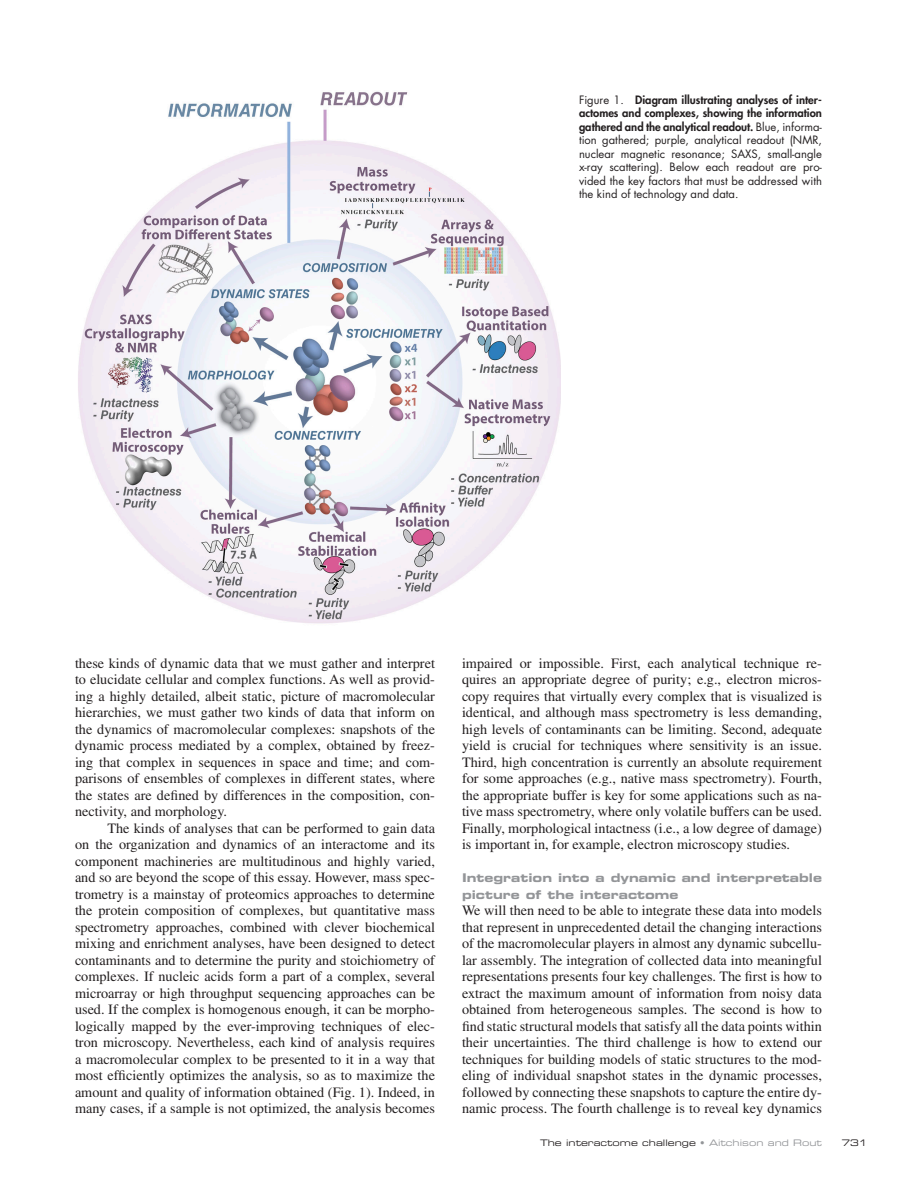
<style>
.page{position:relative;width:918px;height:1188px;background:#fff}
.page>*{position:absolute;margin:0;border:0;box-sizing:border-box;transform-origin:0 0}
.Para_Text{font:14.25px/16.5px "Times LT Std";color:#231f20;text-align:justify}
.Flush_Left{font:14.25px/16.5px "Times LT Std";color:#231f20;text-align:justify}
.S2{font:12px/16.5px "Eurostile LT Std Bold Ex 2";color:#939598}
.fig_p{font:11.25px/13.5px "Futura Std";color:#231f20;text-align:justify}
.newRFR{font:9px "Eurostile LT Std Ex 2";color:#231f20}
.pageFolio{font:9px "Eurostile LT Std Ex 2";color:#231f20}
.s1{font-weight:800}
.s2{color:#939598}
</style>
<div class="page">
<img style="left:78px;top:91px;width:483px;height:533px">
<p class="fig_p" style="left:579px;top:93px;width:245px">Figure 1. <span class="s1">Diagram illustrating analyses of inter&shy;actomes and complexes, showing the information gathered and the analytical readout.</span> Blue, informa&shy;tion gathered; purple, analytical readout (NMR, nuclear magnetic resonance; SAXS, small-angle x-ray scattering). Below each readout are pro&shy;vided the key factors that must be addressed with the kind of technology and data.</p>
<p class="Flush_Left" style="left:75px;top:654px;width:362px">these kinds of dynamic data that we must gather and interpret to elucidate cellular and complex functions. As well as provid&shy;ing a highly detailed, albeit static, picture of macromolecular hierarchies, we must gather two kinds of data that inform on the dynamics of macromolecular complexes: snapshots of the dynamic process mediated by a complex, obtained by freez&shy;ing that complex in sequences in space and time; and com&shy;parisons of ensembles of complexes in different states, where the states are defined by differences in the composition, con&shy;nectivity, and morphology.</p>
<p class="Para_Text" style="left:75px;top:819px;width:362px;text-indent:32px">The kinds of analyses that can be performed to gain data on the organization and dynamics of an interactome and its component machineries are multitudinous and highly varied, and so are beyond the scope of this essay. However, mass spec&shy;trometry is a mainstay of proteomics approaches to determine the protein composition of complexes, but quantitative mass spectrometry approaches, combined with clever biochemical mixing and enrichment analyses, have been designed to detect contaminants and to determine the purity and stoichiometry of complexes. If nucleic acids form a part of a complex, several microarray or high throughput sequencing approaches can be used. If the complex is homogenous enough, it can be morpho&shy;logically mapped by the ever-improving techniques of elec&shy;tron microscopy. Nevertheless, each kind of analysis requires a macromolecular complex to be presented to it in a way that most efficiently optimizes the analysis, so as to maximize the amount and quality of information obtained (Fig. 1). Indeed, in many cases, if a sample is not optimized, the analysis becomes</p>
<p class="Para_Text" style="left:462px;top:654px;width:362px">impaired or impossible. First, each analytical technique re&shy;quires an appropriate degree of purity; e.g., electron micros&shy;copy requires that virtually every complex that is visualized is identical, and although mass spectrometry is less demanding, high levels of contaminants can be limiting. Second, adequate yield is crucial for techniques where sensitivity is an issue.<br>Third, high concentration is currently an absolute requirement for some approaches (e.g., native mass spectrometry). Fourth, the appropriate buffer is key for some applications such as na&shy;tive mass spectrometry, where only volatile buffers can be used.<br>Finally, morphological intactness (i.e., a low degree of damage) is important in, for example, electron microscopy studies.</p>
<p class="S2" style="left:462px;top:869px;width:362px">Integration into a dynamic and interpretable picture of the interactome</p>
<p class="Flush_Left" style="left:462px;top:902px;width:362px">We will then need to be able to integrate these data into models that represent in unprecedented detail the changing interactions of the macromolecular players in almost any dynamic subcellu&shy;lar assembly. The integration of collected data into meaningful representations presents four key challenges. The first is how to extract the maximum amount of information from noisy data obtained from heterogeneous samples. The second is how to find static structural models that satisfy all the data points within their uncertainties. The third challenge is how to extend our techniques for building models of static structures to the mod&shy;eling of individual snapshot states in the dynamic processes, followed by connecting these snapshots to capture the entire dy&shy;namic process. The fourth challenge is to reveal key dynamics</p>
<p class="newRFR" style="left:540px;top:1136px;width:283px">The interactome challenge <span class="s2">• Aitchison and Rout</span></p>
<p class="pageFolio" style="left:842px;top:1136px;width:28px">731</p>
</div>
